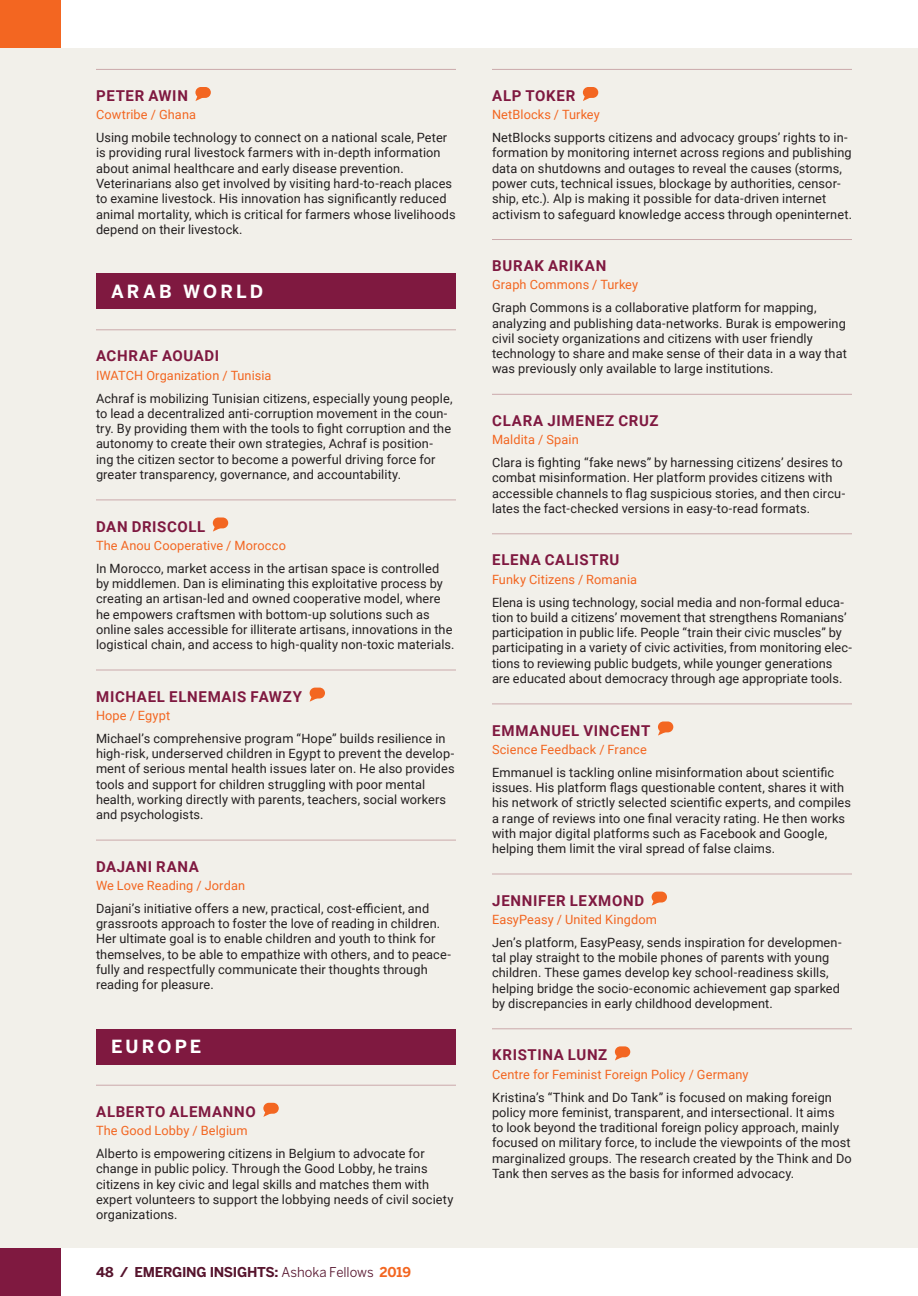
<style>
.page{position:relative;width:918px;height:1296px;background:#fff}
.page>*{position:absolute;margin:0;border:0;box-sizing:border-box;transform-origin:0 0}
.t1{font:700 18px "Benton Sans";letter-spacing:.175em;color:#fff}
.t2{font:700 15px "Roboto";letter-spacing:.045em;color:#7f1940}
.t3{font:700 13.5px "Benton Sans";letter-spacing:-.02em;color:#56142d}
.t4{font:12.75px/15.3px "Roboto";letter-spacing:.005em;color:#231f20}
.t5{font:12.75px "Roboto";letter-spacing:.01em;color:#f36621}
.s1{font-weight:400}
.s2{color:#f36621}
</style>
<div class="page">
<div style="left:0;top:48px;width:918px;height:1200px;background:#f2f0ea"></div>
<div style="left:0;top:0;width:60px;height:48px;background:#f36621"></div>
<div style="left:0;top:1248px;width:60px;height:48px;background:#7f1940"></div>
<hr style="left:96px;top:69px;width:360px;height:1px;background:#cba9ab">
<hr style="left:96px;top:330px;width:360px;height:1px;background:#cba9ab">
<hr style="left:96px;top:500px;width:360px;height:1px;background:#cba9ab">
<hr style="left:96px;top:670px;width:360px;height:1px;background:#cba9ab">
<hr style="left:96px;top:840px;width:360px;height:1px;background:#cba9ab">
<hr style="left:96px;top:1085px;width:360px;height:1px;background:#cba9ab">
<svg style="left:195px;top:97px;width:7px;height:4px"></svg>
<div style="left:195px;top:87px;width:16px;height:11px;background:#f36621;border-radius:5px"></div>
<div style="left:96px;top:273px;width:360px;height:36px;background:#7f1940"></div>
<svg style="left:213px;top:525px;width:9px;height:7px"></svg>
<div style="left:213px;top:518px;width:15px;height:10px;background:#f36621;border-radius:5px"></div>
<svg style="left:310px;top:696px;width:5px;height:6px"></svg>
<div style="left:310px;top:688px;width:15px;height:11px;background:#f36621;border-radius:5px"></div>
<div style="left:96px;top:1029px;width:360px;height:35px;background:#7f1940"></div>
<svg style="left:263px;top:1113px;width:7px;height:4px"></svg>
<div style="left:263px;top:1103px;width:16px;height:11px;background:#f36621;border-radius:5px"></div>
<hr style="left:492px;top:69px;width:360px;height:1px;background:#cba9ab">
<hr style="left:492px;top:239px;width:360px;height:1px;background:#cba9ab">
<hr style="left:492px;top:394px;width:360px;height:1px;background:#cba9ab">
<hr style="left:492px;top:534px;width:360px;height:1px;background:#cba9ab">
<hr style="left:492px;top:704px;width:360px;height:1px;background:#cba9ab">
<hr style="left:492px;top:874px;width:360px;height:1px;background:#cba9ab">
<hr style="left:492px;top:1029px;width:360px;height:1px;background:#cba9ab">
<svg style="left:583px;top:95px;width:7px;height:6px"></svg>
<div style="left:583px;top:87px;width:15px;height:11px;background:#f36621;border-radius:5px"></div>
<svg style="left:658px;top:729px;width:9px;height:7px"></svg>
<div style="left:658px;top:722px;width:15px;height:10px;background:#f36621;border-radius:5px"></div>
<svg style="left:652px;top:900px;width:5px;height:6px"></svg>
<div style="left:652px;top:892px;width:15px;height:11px;background:#f36621;border-radius:5px"></div>
<svg style="left:615px;top:1054px;width:9px;height:6px"></svg>
<div style="left:615px;top:1046px;width:15px;height:11px;background:#f36621;border-radius:5px"></div>
<p class="t2" style="left:96px;top:85px;width:93px">PETER AWIN</p>
<p class="t5" style="left:96px;top:106px;width:102px">Cowtribe / Ghana</p>
<p class="t4" style="left:96px;top:130px;width:361px">Using mobile technology to connect on a national scale, Peter is providing rural livestock farmers with in-depth information about animal healthcare and early disease prevention.<br>Veterinarians also get involved by visiting hard-to-reach places to examine livestock. His innovation has significantly reduced animal mortality, which is critical for farmers whose livelihoods depend on their livestock.</p>
<h1 class="t1" style="left:111px;top:281px;width:154px">ARAB WORLD</h1>
<p class="t2" style="left:96px;top:346px;width:124px">ACHRAF AOUADI</p>
<p class="t5" style="left:96px;top:366px;width:177px">IWATCH Organization / Tunisia</p>
<p class="t4" style="left:96px;top:390px;width:358px">Achraf is mobilizing Tunisian citizens, especially young people, to lead a decentralized anti-corruption movement in the coun&shy;try. By providing them with the tools to fight corruption and the autonomy to create their own strategies, Achraf is position&shy;ing the citizen sector to become a powerful driving force for greater transparency, governance, and accountability.</p>
<p class="t2" style="left:96px;top:516px;width:111px">DAN DRISCOLL</p>
<p class="t5" style="left:96px;top:536px;width:191px">The Anou Cooperative / Morocco</p>
<p class="t4" style="left:96px;top:560px;width:360px">In Morocco, market access in the artisan space is controlled by middlemen. Dan is eliminating this exploitative process by creating an artisan-led and owned cooperative model, where he empowers craftsmen with bottom-up solutions such as online sales accessible for illiterate artisans, innovations in the logistical chain, and access to high-quality non-toxic materials.</p>
<p class="t2" style="left:96px;top:686px;width:207px">MICHAEL ELNEMAIS FAWZY</p>
<p class="t5" style="left:96px;top:707px;width:76px">Hope / Egypt</p>
<p class="t4" style="left:96px;top:730px;width:360px">Michael’s comprehensive program “Hope” builds resilience in high-risk, underserved children in Egypt to prevent the develop&shy;ment of serious mental health issues later on. He also provides tools and support for children struggling with poor mental health, working directly with parents, teachers, social workers and psychologists.</p>
<p class="t2" style="left:96px;top:856px;width:104px">DAJANI RANA</p>
<p class="t5" style="left:96px;top:877px;width:151px">We Love Reading / Jordan</p>
<p class="t4" style="left:96px;top:900px;width:356px">Dajani’s initiative offers a new, practical, cost-efficient, and grassroots approach to foster the love of reading in children.<br>Her ultimate goal is to enable children and youth to think for themselves, to be able to empathize with others, and to peace&shy;fully and respectfully communicate their thoughts through reading for pleasure.</p>
<h1 class="t1" style="left:111px;top:1036px;width:92px">EUROPE</h1>
<p class="t2" style="left:96px;top:1101px;width:161px">ALBERTO ALEMANNO</p>
<p class="t5" style="left:96px;top:1122px;width:153px">The Good Lobby / Belgium</p>
<p class="t4" style="left:96px;top:1145px;width:359px">Alberto is empowering citizens in Belgium to advocate for change in public policy. Through the Good Lobby, he trains citizens in key civic and legal skills and matches them with expert volunteers to support the lobbying needs of civil society organizations.</p>
<p class="t3" style="left:96px;top:1264px;width:317px">48 / EMERGING INSIGHTS: <span class="s1">Ashoka Fellows</span> <span class="s2">2019</span></p>
<p class="t2" style="left:492px;top:85px;width:85px">ALP TOKER</p>
<p class="t5" style="left:492px;top:106px;width:109px">NetBlocks / Turkey</p>
<p class="t4" style="left:492px;top:130px;width:362px">NetBlocks supports citizens and advocacy groups’ rights to in&shy;formation by monitoring internet across regions and publishing data on shutdowns and outages to reveal the causes (storms, power cuts, technical issues, blockage by authorities, censor&shy;ship, etc.). Alp is making it possible for data-driven internet activism to safeguard knowledge access through openinternet.</p>
<p class="t2" style="left:492px;top:255px;width:115px">BURAK ARIKAN</p>
<p class="t5" style="left:492px;top:276px;width:148px">Graph Commons / Turkey</p>
<p class="t4" style="left:492px;top:300px;width:356px">Graph Commons is a collaborative platform for mapping, analyzing and publishing data-networks. Burak is empowering civil society organizations and citizens with user friendly technology to share and make sense of their data in a way that was previously only available to large institutions.</p>
<p class="t2" style="left:492px;top:410px;width:168px">CLARA JIMENEZ CRUZ</p>
<p class="t5" style="left:492px;top:431px;width:88px">Maldita / Spain</p>
<p class="t4" style="left:492px;top:454px;width:355px">Clara is fighting “fake news” by harnessing citizens’ desires to combat misinformation. Her platform provides citizens with accessible channels to flag suspicious stories, and then circu&shy;lates the fact-checked versions in easy-to-read formats.</p>
<p class="t2" style="left:492px;top:550px;width:129px">ELENA CALISTRU</p>
<p class="t5" style="left:492px;top:570px;width:147px">Funky Citizens / Romania</p>
<p class="t4" style="left:492px;top:594px;width:361px">Elena is using technology, social media and non-formal educa&shy;tion to build a citizens’ movement that strengthens Romanians’ participation in public life. People “train their civic muscles” by participating in a variety of civic activities, from monitoring elec&shy;tions to reviewing public budgets, while younger generations are educated about democracy through age appropriate tools.</p>
<p class="t2" style="left:492px;top:720px;width:160px">EMMANUEL VINCENT</p>
<p class="t5" style="left:492px;top:740px;width:156px">Science Feedback / France</p>
<p class="t4" style="left:492px;top:764px;width:361px">Emmanuel is tackling online misinformation about scientific issues. His platform flags questionable content, shares it with his network of strictly selected scientific experts, and compiles a range of reviews into one final veracity rating. He then works with major digital platforms such as Facebook and Google, helping them limit the viral spread of false claims.</p>
<p class="t2" style="left:492px;top:890px;width:153px">JENNIFER LEXMOND</p>
<p class="t5" style="left:492px;top:911px;width:167px">EasyPeasy / United Kingdom</p>
<p class="t4" style="left:492px;top:934px;width:351px">Jen’s platform, EasyPeasy, sends inspiration for developmen&shy;tal play straight to the mobile phones of parents with young children. These games develop key school-readiness skills, helping bridge the socio-economic achievement gap sparked by discrepancies in early childhood development.</p>
<p class="t2" style="left:492px;top:1045px;width:117px">KRISTINA LUNZ</p>
<p class="t5" style="left:492px;top:1065px;width:258px">Centre for Feminist Foreign Policy / Germany</p>
<p class="t4" style="left:492px;top:1089px;width:361px">Kristina’s “Think and Do Tank” is focused on making foreign policy more feminist, transparent, and intersectional. It aims<br>to look beyond the traditional foreign policy approach, mainly focused on military force, to include the viewpoints of the most marginalized groups. The research created by the Think and Do Tank then serves as the basis for informed advocacy.</p>
</div>
